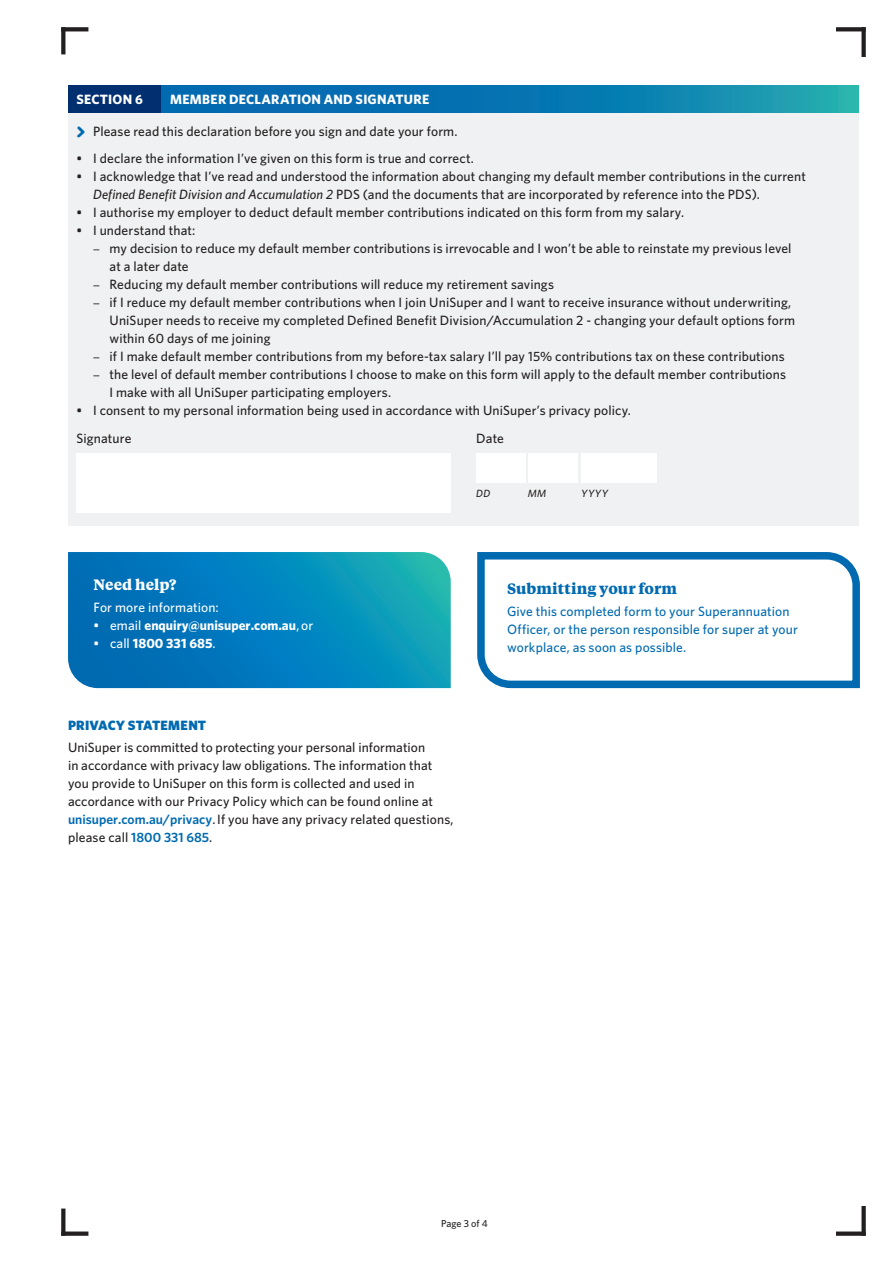
<style>
.page{position:relative;width:893px;height:1263px;background:#fff}
.page>*{position:absolute;margin:0;border:0;box-sizing:border-box;transform-origin:0 0}
.t1{font:700 15px "Tiempos Text";color:#006ab1}
.t2{font:700 15px "Tiempos Text";color:#fff}
.t3{font:500 13.5px/18px "Whitney";letter-spacing:.01em;color:#231f20}
.t4{font:500 13.5px/18px "Whitney";letter-spacing:.01em;color:#006ab1}
.t5{font:700 13.5px "Whitney";letter-spacing:.01em;color:#fff}
.t6{font:500 13.5px "Whitney";letter-spacing:.01em;color:#fff}
.t7{font:900 13.5px "Whitney";letter-spacing:.01em;color:#006ab1}
.t8{font:italic 500 10.5px "Whitney";letter-spacing:.045em;color:#231f20}
.t9{font:500 10.2px "Whitney";letter-spacing:-.005em;color:#231f20}
.s1{font-family:"Launica";font-weight:400;font-size:22.5px;color:#006ab1}
.s2{font-style:italic}
.s3{font-family:"PF Handbook Pro";font-weight:400}
.s4{font-weight:500}
.s5{font-weight:600;color:#006ab1}
</style>
<div class="page">
<div style="left:836px;top:1231px;width:30px;height:5px;background:#231f20"></div>
<div style="left:861px;top:1206px;width:5px;height:30px;background:#231f20"></div>
<div style="left:68px;top:85px;width:94px;height:28px;background:#022f6f"></div>
<svg style="left:162px;top:85px;width:697px;height:28px;background:#0b7cb1"></svg>
<div style="left:68px;top:113px;width:791px;height:412px;background:#f0f1f2"></div>
<div style="left:77px;top:453px;width:374px;height:60px;background:#fff"></div>
<div style="left:476px;top:453px;width:50px;height:30px;background:#fff"></div>
<div style="left:529px;top:453px;width:49px;height:30px;background:#fff"></div>
<div style="left:581px;top:453px;width:76px;height:30px;background:#fff"></div>
<svg style="left:477px;top:552px;width:383px;height:137px"></svg>
<svg style="left:68px;top:552px;width:383px;height:136px;background:#0685bb"></svg>
<div style="left:61px;top:1231px;width:27px;height:5px;background:#231f20"></div>
<svg style="left:61px;top:1208px;width:4px;height:28px"></svg>
<svg style="left:836px;top:27px;width:25px;height:4px"></svg>
<div style="left:861px;top:27px;width:5px;height:30px;background:#231f20"></div>
<svg style="left:65px;top:27px;width:23px;height:4px"></svg>
<svg style="left:61px;top:27px;width:4px;height:27px"></svg>
<p class="t5" style="left:77px;top:91px;width:68px">SECTION 6</p>
<p class="t5" style="left:170px;top:91px;width:261px">MEMBER DECLARATION AND SIGNATURE</p>
<p class="t3" style="left:77px;top:123px;width:383px"><span class="s1">&gt;</span> Please read this declaration before you sign and date your form.</p>
<p class="t3" style="left:77px;top:149px;width:399px">• I declare the information I’ve given on this form is true and correct.</p>
<p class="t3" style="left:93px;top:167px;width:714px;text-indent:-16px">• I acknowledge that I’ve read and understood the information about changing my default member contributions in the current<br><span class="s2">Defined Benefit Division and Accumulation 2</span> PDS (and the documents that are incorporated by reference into the PDS).</p>
<p class="t3" style="left:77px;top:203px;width:609px">• I authorise my employer to deduct default member contributions indicated on this form from my salary.</p>
<p class="t3" style="left:77px;top:221px;width:120px">• I understand that:</p>
<p class="t3" style="left:110px;top:239px;width:683px;text-indent:-16px"><span class="s3">–</span> my decision to reduce my default member contributions is irrevocable and I won’t be able to reinstate my previous level at a later date</p>
<p class="t3" style="left:93px;top:275px;width:462px"><span class="s3">–</span> Reducing my default member contributions will reduce my retirement savings</p>
<p class="t3" style="left:110px;top:293px;width:687px;text-indent:-16px"><span class="s3">–</span> if I reduce my default member contributions when I join UniSuper and I want to receive insurance without underwriting,<br>UniSuper needs to receive my completed Defined Benefit Division/Accumulation 2 - changing your default options form within 60 days of me joining</p>
<p class="t3" style="left:93px;top:347px;width:693px"><span class="s3">–</span> if I make default member contributions from my before-tax salary I’ll pay 15% contributions tax on these contributions</p>
<p class="t3" style="left:110px;top:365px;width:678px;text-indent:-16px"><span class="s3">–</span> the level of default member contributions I choose to make on this form will apply to the default member contributions<br>I make with all UniSuper participating employers.</p>
<p class="t3" style="left:77px;top:396px;width:556px;line-height:27.6px">• I consent to my personal information being used in accordance with UniSuper’s privacy policy.<br>Signature</p>
<p class="t3" style="left:476px;top:429px;width:29px">Date</p>
<p class="t8" style="left:476px;top:486px;width:15px">DD</p>
<p class="t8" style="left:528px;top:486px;width:20px">MM</p>
<p class="t8" style="left:581px;top:486px;width:28px">YYYY</p>
<p class="t2" style="left:94px;top:574px;width:84px">Need help?</p>
<p class="t6" style="left:94px;top:598px;width:127px">For more information:</p>
<p class="t5" style="left:94px;top:616px;width:221px"><span class="s4">• email</span> enquiry@unisuper.com.au <span class="s4">, or</span></p>
<p class="t5" style="left:94px;top:634px;width:124px"><span class="s4">• call</span> 1800 331 685<span class="s4">.</span></p>
<p class="t7" style="left:68px;top:716px;width:140px">PRIVACY STATEMENT</p>
<p class="t3" style="left:68px;top:738px;width:387px">UniSuper is committed to protecting your personal information<br>in accordance with privacy law obligations. The information that you provide to UniSuper on this form is collected and used in accordance with our Privacy Policy which can be found online at <span class="s5">unisuper.com.au/privacy</span> . If you have any privacy related questions, please call <span class="s5">1800 331 685</span>.</p>
<p class="t1" style="left:507px;top:578px;width:172px">Submitting your form</p>
<p class="t4" style="left:507px;top:602px;width:292px">Give this completed form to your Superannuation<br>Officer, or the person responsible for super at your workplace, as soon as possible.</p>
<p class="t9" style="left:441px;top:1216px;width:48px">Page 3 of 4</p>
</div>
